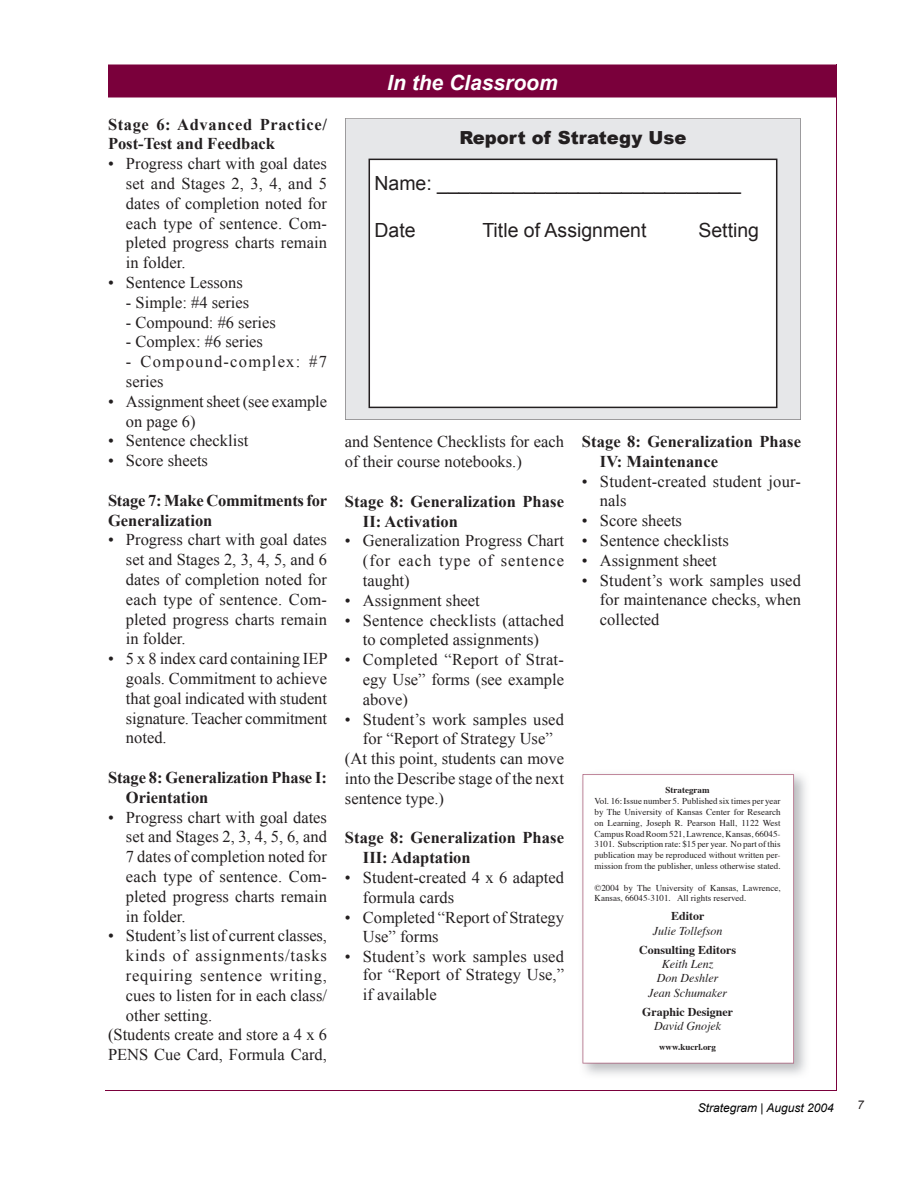
<style>
.page{position:relative;width:918px;height:1188px;background:#fff}
.page>*{position:absolute;margin:0;border:0;box-sizing:border-box;transform-origin:0 0}
.t1{font:italic 700 21px "Arial";color:#fff}
.t2{font:19.5px "Arial";color:#231f20}
.t3{font:900 18px "Arial";color:#231f20}
.t4{font:16.5px/19.8px "Times New Roman";color:#231f20;text-align:justify}
.t5{font:700 16.5px/19.8px "Times New Roman";color:#231f20}
.t6{font:700 16.5px/19.8px "Times New Roman";letter-spacing:.04em;color:#231f20}
.t7{font:16.5px/19.8px "Times New Roman";letter-spacing:.075em;color:#231f20}
.t8{font:16.5px "Times New Roman";letter-spacing:.045em;color:#231f20}
.t9{font:16.5px "Times New Roman";letter-spacing:.05em;color:#231f20}
.t10{font:italic 12px/14.4px "Times";color:#231f20;text-align:center}
.t11{font:700 12px "Times";color:#231f20}
.t12{font:italic 12px "Arial";color:#000}
.t13{font:italic 12px "Arial";color:#231f20}
.t14{font:9px/10.8px "Times";color:#231f20;text-align:justify}
.t15{font:700 9px "Times";color:#231f20}
</style>
<div class="page">
<hr style="left:106px;top:1091px;width:730px;height:1px;background:#7a003b">
<div style="left:108px;top:64px;width:728px;height:34px;background:#7a003b"></div>
<hr style="left:836px;top:64px;width:1px;height:1027px;background:#7a003b">
<svg style="left:583px;top:774px;width:211px;height:289px"></svg>
<svg style="left:345px;top:118px;width:456px;height:302px;background:#dfe0e2"></svg>
<svg style="left:369px;top:159px;width:408px;height:249px"></svg>
<p class="t6" style="left:108px;top:114px;width:220px">Stage 6: Advanced Practice/<br>Post-Test and Feedback</p>
<p class="t4" style="left:126px;top:154px;width:203px;text-indent:-18px">• Progress chart with goal dates set and Stages 2, 3, 4, and 5 dates of completion noted for each type of sentence. Com&shy;pleted progress charts remain in folder.</p>
<p class="t4" style="left:108px;top:273px;width:136px">• Sentence Lessons</p>
<p class="t4" style="left:126px;top:292px;width:125px">- Simple: #4 series</p>
<p class="t4" style="left:126px;top:312px;width:151px">- Compound: #6 series</p>
<p class="t4" style="left:126px;top:332px;width:139px">- Complex: #6 series</p>
<p class="t7" style="left:126px;top:352px;width:203px">- Compound-complex: #7 series</p>
<p class="t4" style="left:126px;top:391px;width:203px;text-indent:-18px">• Assignment sheet (see example on page 6)</p>
<p class="t4" style="left:108px;top:431px;width:142px">• Sentence checklist</p>
<p class="t4" style="left:108px;top:451px;width:102px">• Score sheets</p>
<p class="t5" style="left:108px;top:490px;width:221px">Stage 7: Make Commitments for<br>Generalization</p>
<p class="t4" style="left:126px;top:530px;width:203px;text-indent:-18px">• Progress chart with goal dates set and Stages 2, 3, 4, 5, and 6 dates of completion noted for each type of sentence. Com&shy;pleted progress charts remain in folder.</p>
<p class="t4" style="left:126px;top:649px;width:203px;text-indent:-18px">• 5 x 8 index card containing IEP goals. Commitment to achieve that goal indicated with student signature. Teacher commitment noted.</p>
<p class="t5" style="left:126px;top:768px;width:202px;text-indent:-18px">Stage 8: Generalization Phase I:<br>Orientation</p>
<p class="t4" style="left:126px;top:807px;width:203px;text-indent:-18px">• Progress chart with goal dates set and Stages 2, 3, 4, 5, 6, and 7 dates of completion noted for each type of sentence. Com&shy;pleted progress charts remain in folder.</p>
<p class="t4" style="left:108px;top:926px;width:221px">• Student’s list of current classes,</p>
<p class="t9" style="left:126px;top:947px;width:203px">kinds of assignments/tasks</p>
<p class="t8" style="left:126px;top:966px;width:203px">requiring sentence writing,</p>
<p class="t4" style="left:126px;top:985px;width:203px">cues to listen for in each class/</p>
<p class="t4" style="left:126px;top:1005px;width:88px">other setting.</p>
<p class="t4" style="left:108px;top:1025px;width:221px">(Students create and store a 4 x 6</p>
<p class="t4" style="left:108px;top:1045px;width:221px">PENS Cue Card, Formula Card,</p>
<p class="t1" style="left:387px;top:71px;width:172px">In the Classroom</p>
<p class="t3" style="left:459px;top:125px;width:229px">Report of Strategy Use</p>
<p class="t2" style="left:374px;top:173px;width:368px">Name: ____________________________</p>
<p class="t2" style="left:374px;top:219px;width:43px">Date</p>
<p class="t2" style="left:482px;top:219px;width:166px">Title of Assignment</p>
<p class="t2" style="left:698px;top:219px;width:62px">Setting</p>
<p class="t4" style="left:345px;top:432px;width:221px">and Sentence Checklists for each of their course notebooks.)</p>
<p class="t5" style="left:363px;top:491px;width:202px;text-indent:-18px">Stage 8: Generalization Phase<br>II: Activation</p>
<p class="t4" style="left:363px;top:531px;width:203px;text-indent:-18px">• Generalization Progress Chart (for each type of sentence taught)</p>
<p class="t4" style="left:345px;top:590px;width:136px">• Assignment sheet</p>
<p class="t4" style="left:345px;top:610px;width:221px;text-align:center">• Sentence checklists (attached to completed assignments)</p>
<p class="t4" style="left:363px;top:650px;width:203px;text-indent:-18px">• Completed “Report of Strat&shy;egy Use” forms (see example above)</p>
<p class="t4" style="left:345px;top:709px;width:220px">• Student’s work samples used</p>
<p class="t4" style="left:363px;top:729px;width:191px">for “Report of Strategy Use”</p>
<p class="t4" style="left:345px;top:749px;width:221px">(At this point, students can move</p>
<p class="t4" style="left:345px;top:768px;width:221px">into the Describe stage of the next</p>
<p class="t4" style="left:345px;top:788px;width:100px">sentence type.)</p>
<p class="t5" style="left:363px;top:828px;width:202px;text-indent:-18px">Stage 8: Generalization Phase<br>III: Adaptation</p>
<p class="t4" style="left:363px;top:867px;width:203px;text-indent:-18px">• Student-created 4 x 6 adapted formula cards</p>
<p class="t4" style="left:363px;top:907px;width:203px;text-indent:-18px">• Completed “Report of Strategy<br>Use” forms</p>
<p class="t4" style="left:345px;top:948px;width:221px;line-height:18px;text-align:right">• Student’s work samples used for “Report of Strategy Use,”</p>
<p class="t4" style="left:363px;top:984px;width:75px">if available</p>
<p class="t5" style="left:600px;top:432px;width:202px;text-indent:-18px">Stage 8: Generalization Phase<br>IV: Maintenance</p>
<p class="t4" style="left:600px;top:471px;width:203px;text-indent:-18px">• Student-created student jour&shy;nals</p>
<p class="t4" style="left:582px;top:511px;width:102px">• Score sheets</p>
<p class="t4" style="left:582px;top:531px;width:148px">• Sentence checklists</p>
<p class="t4" style="left:582px;top:550px;width:136px">• Assignment sheet</p>
<p class="t4" style="left:600px;top:570px;width:203px;text-indent:-18px">• Student’s work samples used for maintenance checks, when collected</p>
<p class="t15" style="left:666px;top:787px;width:45px">Strategram</p>
<p class="t14" style="left:595px;top:796px;width:188px">Vol. 16: Issue number 5. Published six times per year by The University of Kansas Center for Research on Learning, Joseph R. Pearson Hall, 1122 West Campus Road Room 521, Lawrence, Kansas, 66045- 3101. Subscription rate: $15 per year. No part of this publication may be reproduced without written per&shy;mission from the publisher, unless otherwise stated.</p>
<p class="t14" style="left:595px;top:883px;width:188px">©2004 by The University of Kansas, Lawrence,<br>Kansas, 66045-3101. All rights reserved.</p>
<p class="t11" style="left:671px;top:911px;width:35px">Editor</p>
<p class="t10" style="left:653px;top:924px;width:71px">Julie Tollefson</p>
<p class="t11" style="left:639px;top:945px;width:99px">Consulting Editors</p>
<p class="t10" style="left:648px;top:958px;width:80px">Keith Lenz<br>Don Deshler<br>Jean Schumaker</p>
<p class="t11" style="left:642px;top:1007px;width:92px">Graphic Designer</p>
<p class="t10" style="left:654px;top:1020px;width:68px">David Gnojek</p>
<p class="t15" style="left:659px;top:1043px;width:58px">www.kucrl.org</p>
<p class="t12" style="left:698px;top:1101px;width:138px">Strategram | August 2004</p>
<p class="t13" style="left:857px;top:1098px;width:8px">7</p>
</div>
